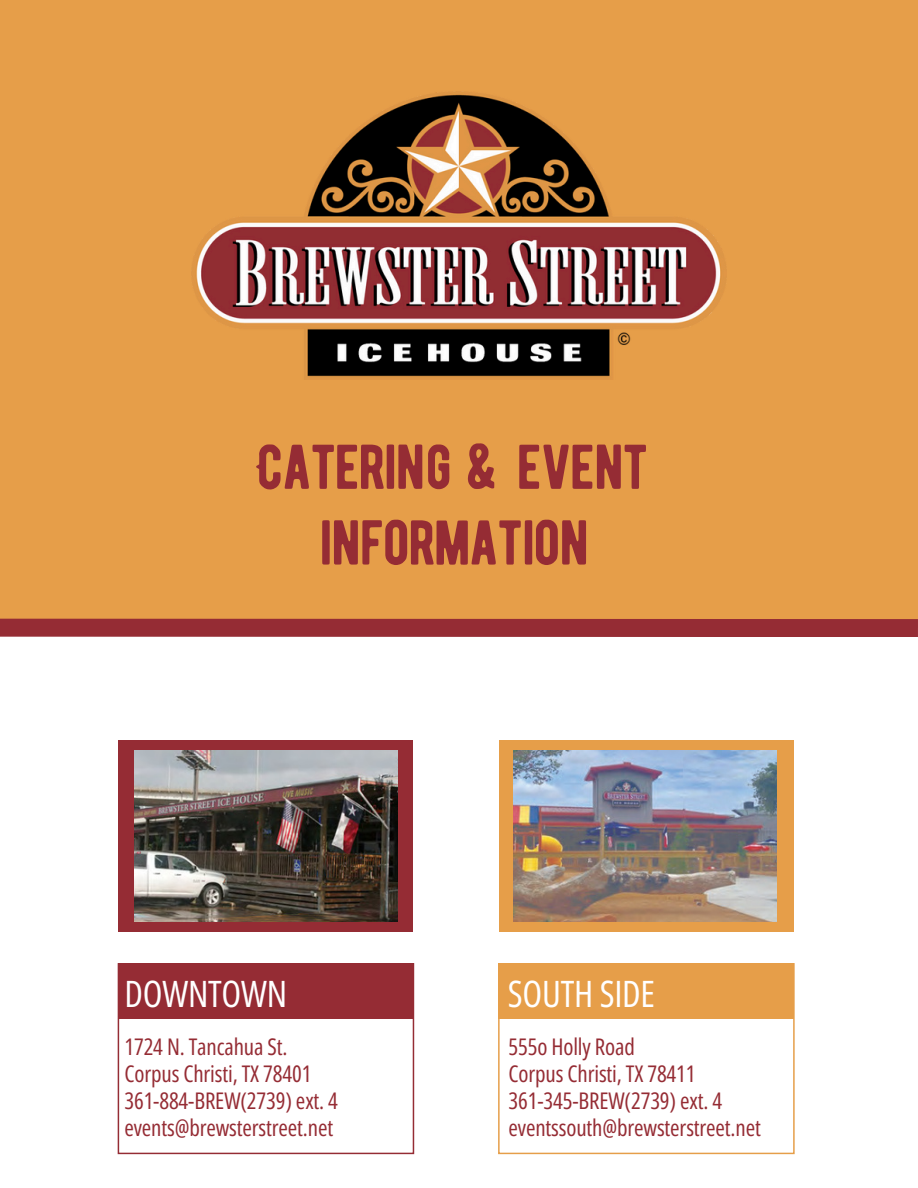
<style>
.page{position:relative;width:918px;height:1188px;background:#fff}
.page>*{position:absolute;margin:0;border:0;box-sizing:border-box;transform-origin:0 0}
.t1{font:63.15px "BERNIER Regular";letter-spacing:-.02em;color:#952c34}
.t2{font:36.3px "Open Sans Condensed";letter-spacing:-.005em;color:#fff}
.t3{font:22.95px/27px "Open Sans Condensed";letter-spacing:-.005em;color:#952c34}
</style>
<div class="page">
<div style="left:0;top:0;width:918px;height:628px;background:#e69e49"></div>
<div style="left:118px;top:741px;width:295px;height:191px;background:#952c34"></div>
<svg style="left:118px;top:963px;width:296px;height:191px"></svg>
<div style="left:499px;top:741px;width:295px;height:191px;background:#e69e49"></div>
<svg style="left:498px;top:963px;width:297px;height:191px"></svg>
<div style="left:499px;top:964px;width:295px;height:54px;background:#e69e49"></div>
<img style="left:134px;top:751px;width:263px;height:171px">
<img style="left:514px;top:751px;width:263px;height:171px">
<div style="left:0;top:619px;width:918px;height:18px;background:#952c34"></div>
<img style="left:192px;top:93px;width:530px;height:284px">
<p class="t1" style="left:256px;top:429px;width:394px">CATERING &amp; EVENT</p>
<h2 class="t1" style="left:319px;top:505px;width:271px">INFORMATION</h2>
<h2 class="t2" style="left:124px;top:968px;width:164px">DOWNTOWN</h2>
<p class="t2" style="left:508px;top:968px;width:149px">SOUTH SIDE</p>
<p class="t3" style="left:124px;top:1033px;width:215px">1724 N. Tancahua St.<br>Corpus Christi, TX 78401<br>361-884-BREW(2739) ext. 4 events@brewsterstreet.net</p>
<p class="t3" style="left:509px;top:1033px;width:254px">555o Holly Road<br>Corpus Christi, TX 78411<br>361-345-BREW(2739) ext. 4 eventssouth@brewsterstreet.net</p>
</div>
